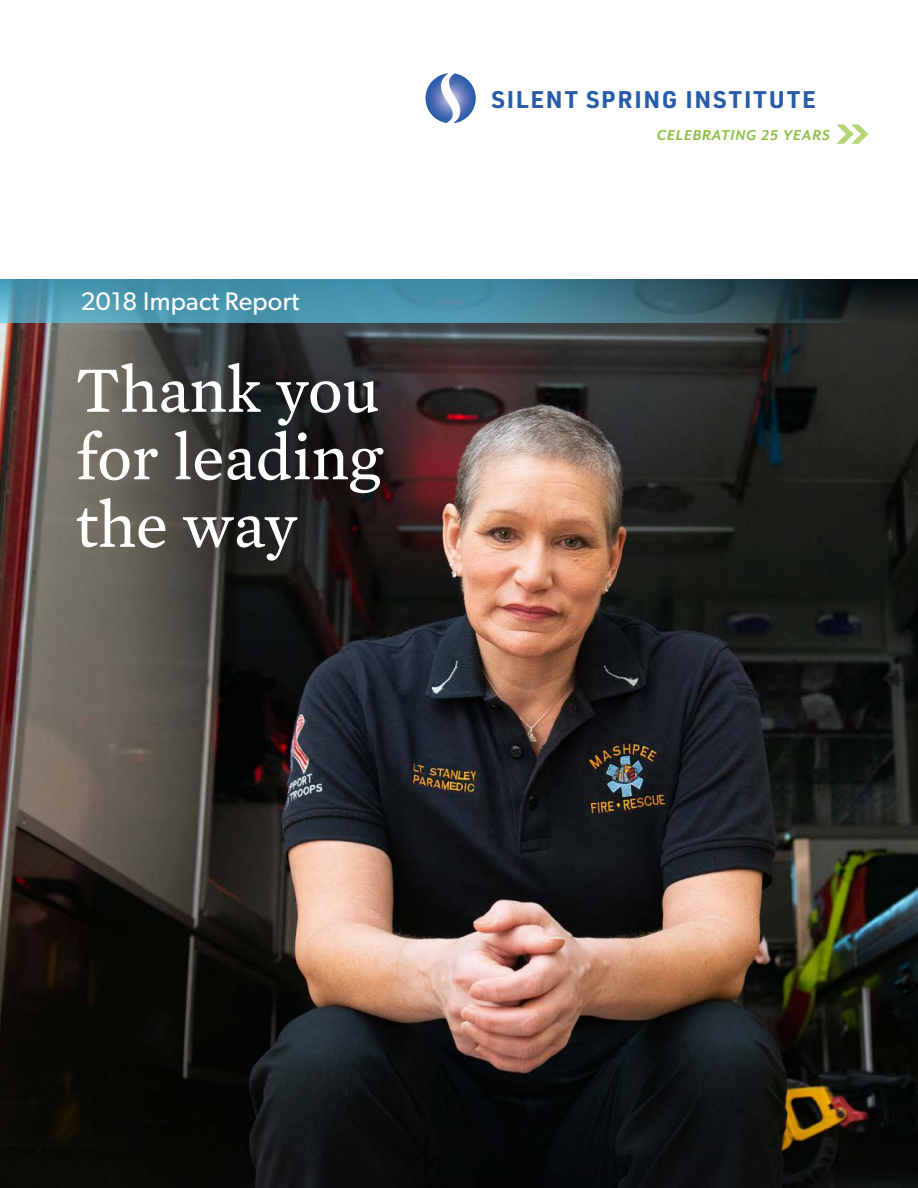
<style>
.page{position:relative;width:918px;height:1188px;background:#fff}
.page>*{position:absolute;margin:0;border:0;box-sizing:border-box;transform-origin:0 0}
.t1{font:66px/67.5px "Mercury Text G3";color:#fff;text-align:justify}
.t2{font:25.5px "Gibson";letter-spacing:.01em;color:#fff}
.t3{font:700 23.7px "URWDIN";letter-spacing:.075em;color:#275caa}
.HEAD_1{font:italic 700 16.5px "Mr Eaves XL San OT";letter-spacing:.06em;color:#8cc144}
</style>
<div class="page">
<img style="left:0;top:327px;width:918px;height:861px">
<svg style="left:0;top:322px;width:918px;height:5px;background:#424d50"></svg>
<svg style="left:0;top:279px;width:918px;height:43px;background:#3d7688"></svg>
<svg style="left:425px;top:73px;width:51px;height:50px"></svg>
<svg style="left:836px;top:124px;width:32px;height:20px"></svg>
<p class="t2" style="left:81px;top:286px;width:220px">2018 Impact Report</p>
<p class="t1" style="left:76px;top:353px;width:308px">Thank you for leading the way</p>
<p class="t3" style="left:492px;top:84px;width:326px">SILENT SPRING INSTITUTE</p>
<p class="HEAD_1" style="left:657px;top:127px;width:175px">CELEBRATING 25 YEARS</p>
</div>
